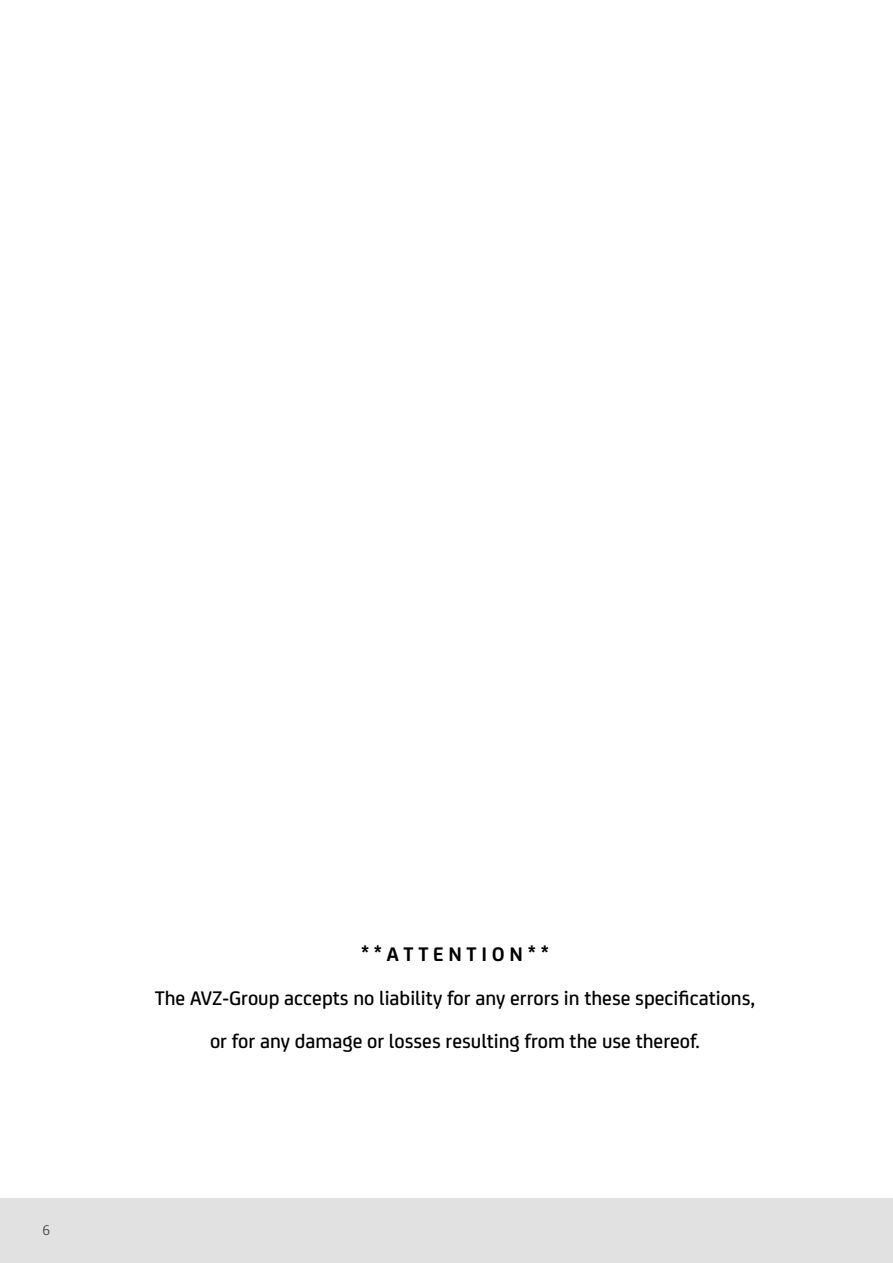
<style>
.page{position:relative;width:893px;height:1263px;background:#fff}
.page>*{position:absolute;margin:0;border:0;box-sizing:border-box;transform-origin:0 0}
.t1{font:500 21px/43.2px "FS Joey";color:#000;text-align:center}
.t2{font:700 21px "FS Joey";color:#000}
.t3{font:15px "FS Joey";color:#494949}
</style>
<div class="page">
<div style="left:0;top:1198px;width:893px;height:65px;background:#e1e1e1"></div>
<p class="t3" style="left:43px;top:1219px;width:9px">6</p>
<p class="t2" style="left:361px;top:938px;width:189px">* * A T T E N T I O N * *</p>
<p class="t1" style="left:155px;top:975px;width:602px">The AVZ-Group accepts no liability for any errors in these specifications, or for any damage or losses resulting from the use thereof.</p>
</div>
